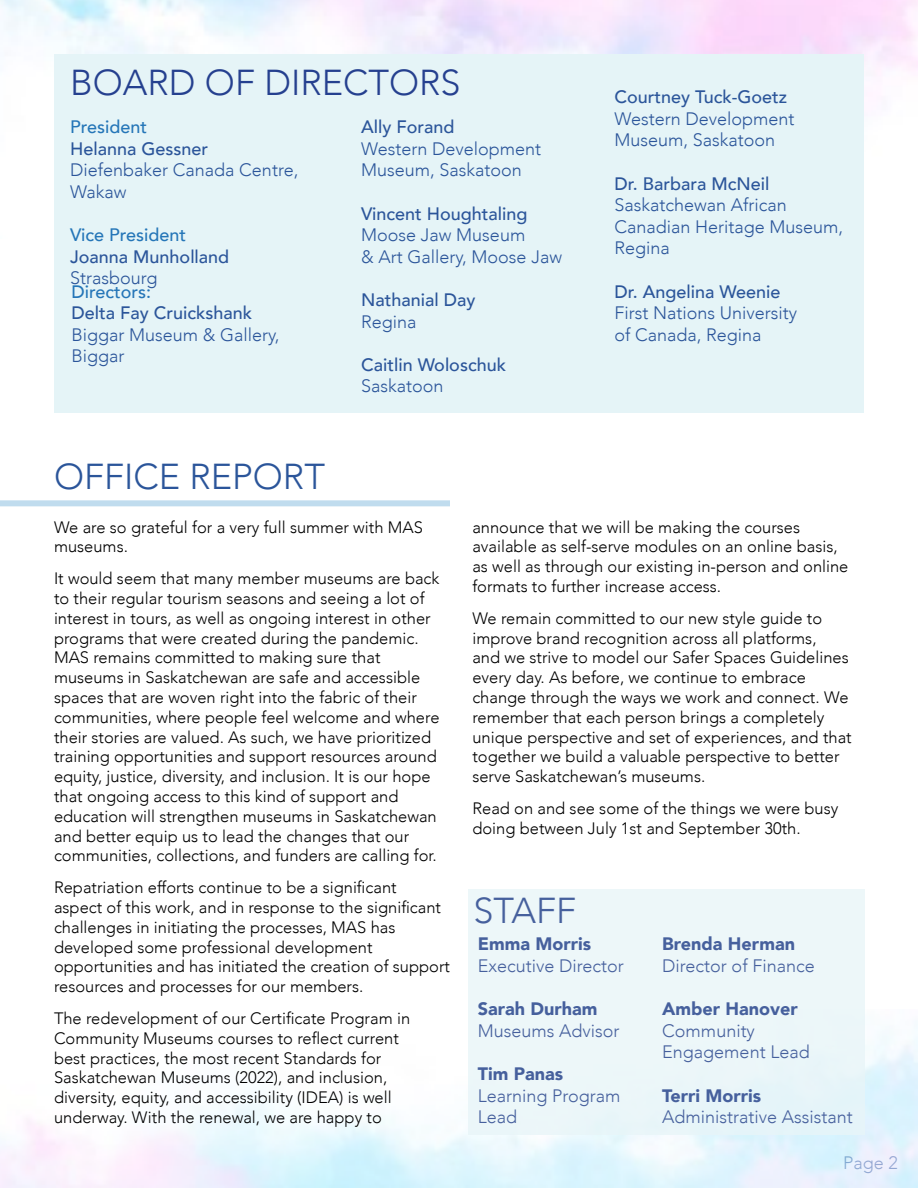
<style>
.page{position:relative;width:918px;height:1188px;background:#fff}
.page>*{position:absolute;margin:0;border:0;box-sizing:border-box;transform-origin:0 0}
.t1{font:300 36px "Avenir";color:#25408f}
.t2{font:300 36px "Avenir";color:#2b559a}
.t3{font:300 36px "Avenir";color:#46609d}
.t4{font:300 18px/21.6px "Avenir";color:#2b559a}
.t5{font:500 18px "Avenir";color:#2b559a}
.t6{font:300 18px/21.6px "Avenir";color:#46609d}
.t7{font:900 18px "Avenir";color:#46609d}
.t8{font:500 18px "Avenir";color:#2576b8}
.t9{font:300 16.5px/19.8px "Avenir";color:#000}
</style>
<div class="page">
<div style="left:54px;top:54px;width:810px;height:359px;background:#e5f4f7"></div>
<div style="left:0;top:500px;width:450px;height:6px;background:#c0dcee"></div>
<div style="left:468px;top:889px;width:397px;height:245px;background:#e8f5f8"></div>
<h1 class="t1" style="left:70px;top:62px;width:392px">BOARD OF DIRECTORS</h1>
<p class="t8" style="left:70px;top:111px;width:79px">President</p>
<p class="t5" style="left:70px;top:133px;width:140px">Helanna Gessner</p>
<p class="t4" style="left:70px;top:159px;width:230px">Diefenbaker Canada Centre,<br>Wakaw</p>
<p class="t8" style="left:70px;top:219px;width:118px">Vice President</p>
<p class="t5" style="left:70px;top:241px;width:161px">Joanna Munholland</p>
<p class="t4" style="left:70px;top:267px;width:89px">Strasbourg</p>
<p class="t8" style="left:71px;top:276px;width:81px">Directors:</p>
<p class="t5" style="left:71px;top:297px;width:182px">Delta Fay Cruickshank</p>
<p class="t4" style="left:71px;top:324px;width:210px">Biggar Museum &amp; Gallery,<br>Biggar</p>
<p class="t5" style="left:361px;top:111px;width:95px">Ally Forand</p>
<p class="t4" style="left:361px;top:138px;width:182px">Western Development<br>Museum, Saskatoon</p>
<p class="t5" style="left:361px;top:198px;width:168px">Vincent Houghtaling</p>
<p class="t4" style="left:361px;top:224px;width:202px">Moose Jaw Museum<br>&amp; Art Gallery, Moose Jaw</p>
<p class="t5" style="left:361px;top:284px;width:116px">Nathanial Day</p>
<p class="t4" style="left:361px;top:311px;width:57px">Regina</p>
<p class="t5" style="left:361px;top:349px;width:146px">Caitlin Woloschuk</p>
<p class="t4" style="left:361px;top:375px;width:84px">Saskatoon</p>
<p class="t5" style="left:615px;top:81px;width:174px">Courtney Tuck-Goetz</p>
<p class="t4" style="left:615px;top:108px;width:182px">Western Development<br>Museum, Saskatoon</p>
<p class="t5" style="left:615px;top:168px;width:156px">Dr. Barbara McNeil</p>
<p class="t4" style="left:615px;top:194px;width:230px">Saskatchewan African<br>Canadian Heritage Museum,<br>Regina</p>
<p class="t5" style="left:615px;top:276px;width:167px">Dr. Angelina Weenie</p>
<p class="t4" style="left:615px;top:302px;width:184px">First Nations University of Canada, Regina</p>
<h1 class="t2" style="left:54px;top:455px;width:273px">OFFICE REPORT</h1>
<p class="t9" style="left:54px;top:517px;width:371px">We are so grateful for a very full summer with MAS museums.</p>
<p class="t9" style="left:54px;top:569px;width:387px">It would seem that many member museums are back to their regular tourism seasons and seeing a lot of interest in tours, as well as ongoing interest in other programs that were created during the pandemic.<br>MAS remains committed to making sure that museums in Saskatchewan are safe and accessible spaces that are woven right into the fabric of their communities, where people feel welcome and where their stories are valued. As such, we have prioritized training opportunities and support resources around equity, justice, diversity, and inclusion. It is our hope that ongoing access to this kind of support and education will strengthen museums in Saskatchewan and better equip us to lead the changes that our communities, collections, and funders are calling for.</p>
<p class="t9" style="left:54px;top:878px;width:398px">Repatriation efforts continue to be a significant<br>aspect of this work, and in response to the significant challenges in initiating the processes, MAS has developed some professional development opportunities and has initiated the creation of support resources and processes for our members.</p>
<p class="t9" style="left:54px;top:1009px;width:358px">The redevelopment of our Certificate Program in Community Museums courses to reflect current best practices, the most recent Standards for Saskatchewan Museums (2022), and inclusion, diversity, equity, and accessibility (IDEA) is well underway. With the renewal, we are happy to</p>
<p class="t9" style="left:472px;top:517px;width:378px">announce that we will be making the courses available as self-serve modules on an online basis, as well as through our existing in-person and online formats to further increase access.</p>
<p class="t9" style="left:472px;top:608px;width:381px">We remain committed to our new style guide to improve brand recognition across all platforms,<br>and we strive to model our Safer Spaces Guidelines every day. As before, we continue to embrace change through the ways we work and connect. We remember that each person brings a completely unique perspective and set of experiences, and that together we build a valuable perspective to better serve Saskatchewan’s museums.</p>
<p class="t9" style="left:472px;top:799px;width:368px">Read on and see some of the things we were busy doing between July 1st and September 30th.</p>
<h1 class="t3" style="left:473px;top:889px;width:104px">STAFF</h1>
<p class="t7" style="left:478px;top:929px;width:115px">Emma Morris</p>
<p class="t6" style="left:478px;top:955px;width:148px">Executive Director</p>
<p class="t7" style="left:478px;top:994px;width:121px">Sarah Durham</p>
<p class="t6" style="left:478px;top:1020px;width:143px">Museums Advisor</p>
<p class="t7" style="left:478px;top:1058px;width:87px">Tim Panas</p>
<p class="t6" style="left:478px;top:1085px;width:144px">Learning Program<br>Lead</p>
<p class="t7" style="left:662px;top:929px;width:134px">Brenda Herman</p>
<p class="t6" style="left:662px;top:955px;width:154px">Director of Finance</p>
<p class="t7" style="left:662px;top:994px;width:137px">Amber Hanover</p>
<p class="t6" style="left:662px;top:1020px;width:149px">Community<br>Engagement Lead</p>
<p class="t7" style="left:662px;top:1080px;width:100px">Terri Morris</p>
<p class="t6" style="left:662px;top:1106px;width:192px">Administrative Assistant</p>
<p class="t4" style="left:843px;top:1152px;width:56px">Page 2</p>
</div>
